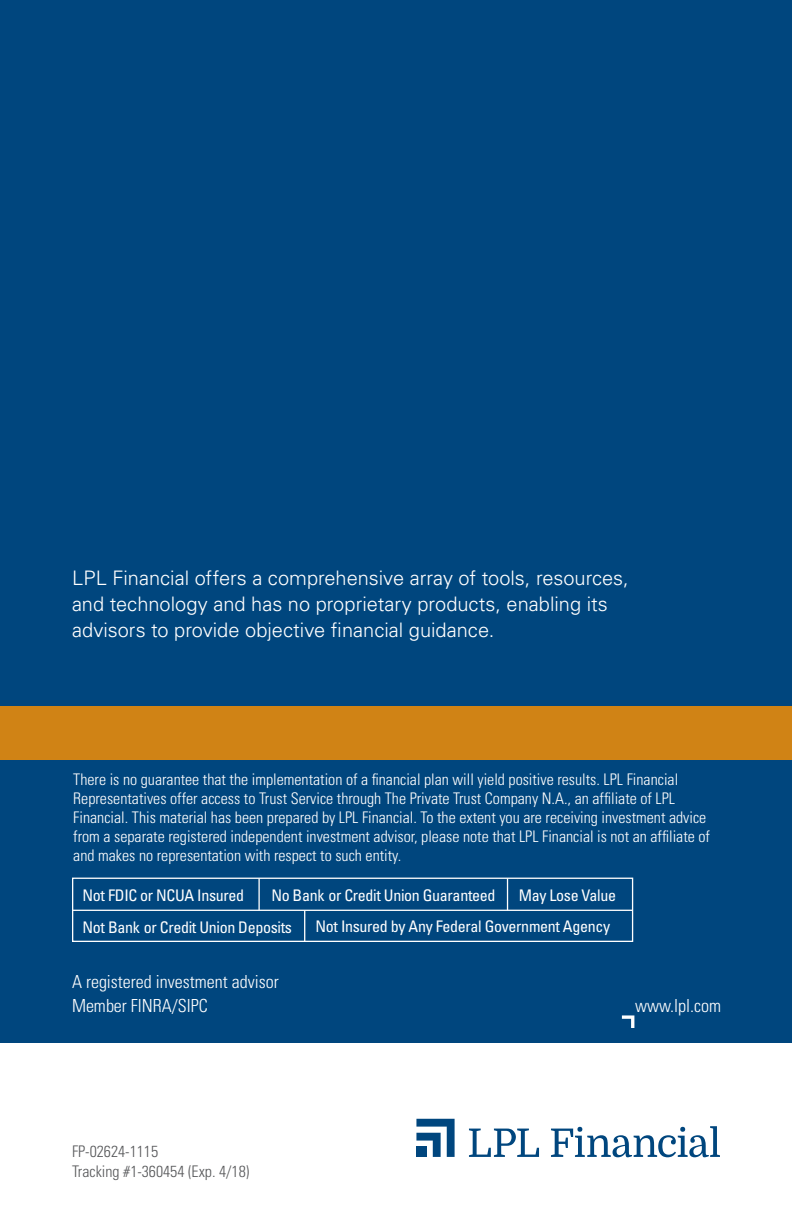
<style>
.page{position:relative;width:792px;height:1224px;background:#fff}
.page>*{position:absolute;margin:0;border:0;box-sizing:border-box;transform-origin:0 0}
.t1{font:300 20px/26px "Univers";color:#fff}
.t2{font:300 condensed 18px/24px "Univers";color:#fff}
.t3{font:300 condensed 16px/19px "Univers";color:#fff}
.t4{font:condensed 16px "Univers";letter-spacing:-.02em;color:#fff}
.t5{font:300 condensed 16px/20px "Univers";color:#57585a}
</style>
<div class="page">
<div style="left:0;top:0;width:792px;height:1042px;background:#00467e"></div>
<svg style="left:416px;top:1119px;width:39px;height:38px"></svg>
<div style="left:416px;top:1147px;width:11px;height:10px;background:#00467e"></div>
<svg style="left:469px;top:1129px;width:70px;height:28px"></svg>
<svg style="left:551px;top:1126px;width:169px;height:31px"></svg>
<svg style="left:621px;top:1015px;width:14px;height:13px"></svg>
<div style="left:72px;top:878px;width:561px;height:64px;border:1px solid #fff"></div>
<hr style="left:73px;top:910px;width:559px;height:1px;background:#fff">
<hr style="left:258px;top:878px;width:2px;height:32px;background:#fff">
<hr style="left:304px;top:910px;width:1px;height:32px;background:#fff">
<hr style="left:507px;top:878px;width:1px;height:32px;background:#fff">
<div style="left:0;top:706px;width:792px;height:54px;background:#d08315"></div>
<p class="t1" style="left:72px;top:564px;width:558px">LPL Financial offers a comprehensive array of tools, resources, and technology and has no proprietary products, enabling its advisors to provide objective financial guidance.</p>
<p class="t3" style="left:73px;top:770px;width:638px">There is no guarantee that the implementation of a financial plan will yield positive results. LPL Financial Representatives offer access to Trust Service through The Private Trust Company N.A., an affiliate of LPL Financial. This material has been prepared by LPL Financial. To the extent you are receiving investment advice from a separate registered independent investment advisor, please note that LPL Financial is not an affiliate of and makes no representation with respect to such entity.</p>
<p class="t4" style="left:82px;top:885px;width:163px">Not FDIC or NCUA Insured</p>
<p class="t4" style="left:271px;top:885px;width:226px">No Bank or Credit Union Guaranteed</p>
<p class="t4" style="left:519px;top:885px;width:99px">May Lose Value</p>
<p class="t4" style="left:82px;top:917px;width:211px">Not Bank or Credit Union Deposits</p>
<p class="t4" style="left:316px;top:916px;width:296px">Not Insured by Any Federal Government Agency</p>
<p class="t2" style="left:72px;top:969px;width:208px">A registered investment advisor<br>Member FINRA/SIPC</p>
<p class="t2" style="left:635px;top:994px;width:88px">www.lpl.com</p>
<p class="t5" style="left:72px;top:1141px;width:179px">FP-02624-1115<br>Tracking #1-360454 (Exp. 4/18)</p>
</div>
